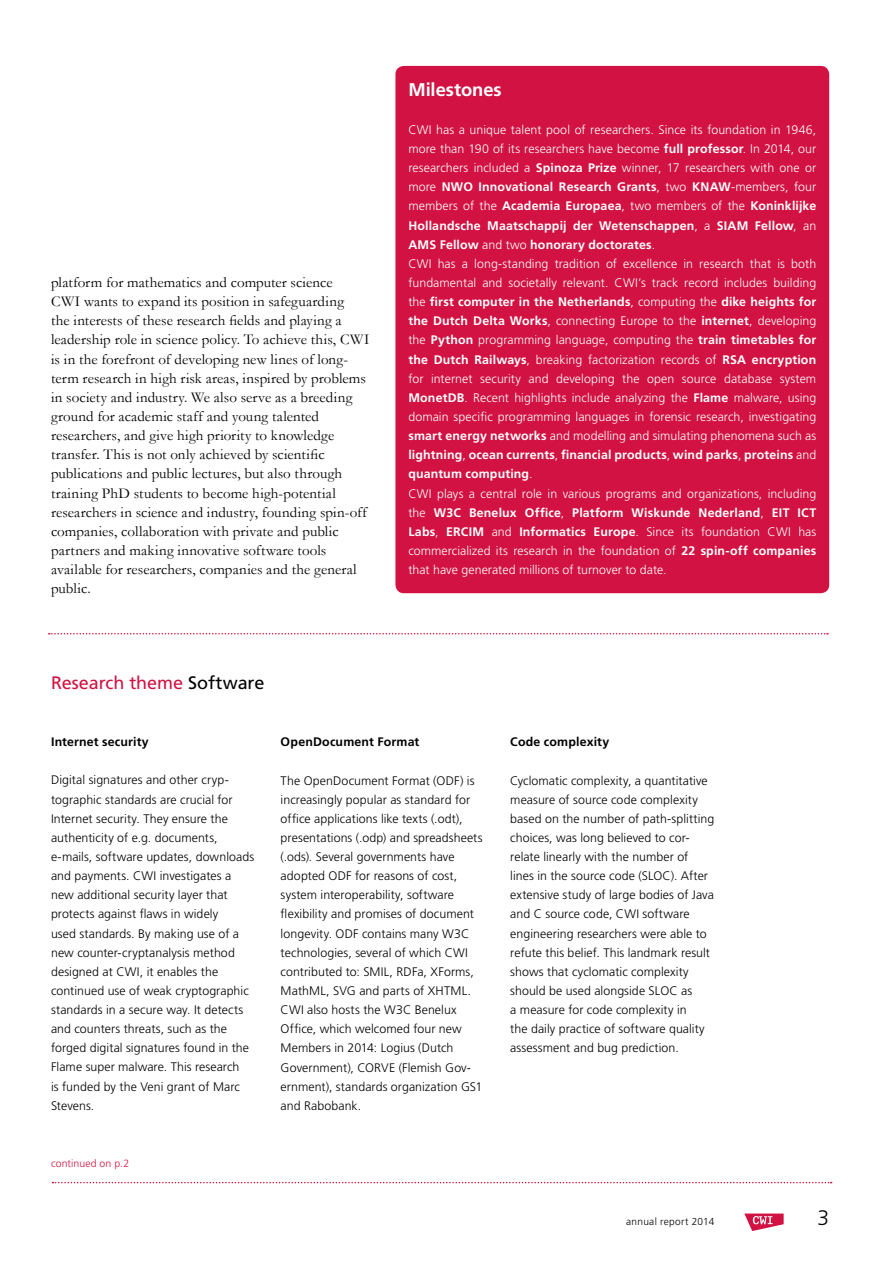
<style>
.page{position:relative;width:893px;height:1263px;background:#fff}
.page>*{position:absolute;margin:0;border:0;box-sizing:border-box;transform-origin:0 0}
.t1{font:300 21px "Frutiger";color:#000}
.t2{font:700 18.3px "Frutiger";letter-spacing:-.005em;color:#fff}
.t3{font:18px "Frutiger";letter-spacing:-.005em;color:#d11242}
.t4{font:15px/19.2px "Garamond";letter-spacing:.005em;color:#000}
.t5{font:300 12.3px/19.2px "Frutiger";letter-spacing:.005em;color:#000}
.t6{font:300 12.3px/19.2px "Frutiger";letter-spacing:.005em;color:#fff}
.t7{font:700 12.3px "Frutiger";letter-spacing:.015em;color:#000}
.t8{font:300 10.5px "Frutiger";letter-spacing:.01em;color:#d11242}
.t9{font:300 10.2px "Frutiger";letter-spacing:.03em;color:#000}
.s1{color:#000}
.s2{font-weight:700}
</style>
<div class="page">
<svg style="left:744px;top:1213px;width:40px;height:18px"></svg>
<svg style="left:49px;top:633px;width:779px;height:1px"></svg>
<svg style="left:53px;top:1182px;width:779px;height:1px"></svg>
<div style="left:395px;top:66px;width:434px;height:527px;background:#d11242;border-radius:9px"></div>
<p class="t4" style="left:51px;top:273px;width:320px">platform for mathematics and computer science<br>CWI wants to expand its position in safeguarding<br>the interests of these research fields and playing a leadership role in science policy. To achieve this, CWI is in the forefront of developing new lines of long&shy;term research in high risk areas, inspired by problems in society and industry. We also serve as a breeding ground for academic staff and young talented researchers, and give high priority to knowledge transfer. This is not only achieved by scientific publications and public lectures, but also through training PhD students to become high-potential researchers in science and industry, founding spin-off companies, collaboration with private and public partners and making innovative software tools available for researchers, companies and the general public.</p>
<h3 class="t3" style="left:51px;top:672px;width:215px">Research theme <span class="s1">Software</span></h3>
<h2 class="t2" style="left:408px;top:79px;width:95px">Milestones</h2>
<p class="t6" style="left:408px;top:120px;width:409px">CWI has a unique talent pool of researchers. Since its foundation in 1946, more than 190 of its researchers have become <span class="s2">full professor</span>. In 2014, our researchers included a <span class="s2">Spinoza Prize</span> winner, 17 researchers with one or more <span class="s2">NWO Innovational Research Grants</span>, two <span class="s2">KNAW</span>-members, four members of the <span class="s2">Academia Europaea</span>, two members of the <span class="s2">Koninklijke Hollandsche Maatschappij der Wetenschappen</span>, a <span class="s2">SIAM Fellow</span>, an <span class="s2">AMS Fellow</span> and two <span class="s2">honorary doctorates</span>.<br>CWI has a long-standing tradition of excellence in research that is both fundamental and societally relevant. CWI’s track record includes building the <span class="s2">first computer in the Netherlands</span>, computing the <span class="s2">dike heights for the Dutch Delta Works</span>, connecting Europe to the <span class="s2">internet</span>, developing the <span class="s2">Python</span> programming language, computing the <span class="s2">train timetables for the Dutch Railways</span>, breaking factorization records of <span class="s2">RSA encryption </span>for internet security and developing the open source database system <span class="s2">MonetDB</span>. Recent highlights include analyzing the <span class="s2">Flame</span> malware, using domain specific programming languages in forensic research, investigating <span class="s2">smart energy networks</span> and modelling and simulating phenomena such as <span class="s2">lightning</span>, <span class="s2">ocean currents</span>, <span class="s2">financial products</span>, <span class="s2">wind parks</span>, <span class="s2">proteins</span> and <span class="s2">quantum computing</span>.<br>CWI plays a central role in various programs and organizations, including the <span class="s2">W3C Benelux Office</span>, <span class="s2">Platform Wiskunde Nederland</span>, <span class="s2">EIT ICT Labs</span>, <span class="s2">ERCIM</span> and <span class="s2">Informatics Europe</span>. Since its foundation CWI has commercialized its research in the foundation of <span class="s2">22 spin-off companies </span>that have generated millions of turnover to date.</p>
<p class="t7" style="left:51px;top:735px;width:99px">Internet security</p>
<p class="t5" style="left:51px;top:770px;width:205px">Digital signatures and other cryp&shy;tographic standards are crucial for Internet security. They ensure the authenticity of e.g. documents, e-mails, software updates, downloads and payments. CWI investigates a new additional security layer that protects against flaws in widely<br>used standards. By making use of a new counter-cryptanalysis method designed at CWI, it enables the continued use of weak cryptographic standards in a secure way. It detects and counters threats, such as the forged digital signatures found in the Flame super malware. This research<br>is funded by the Veni grant of Marc Stevens.</p>
<p class="t8" style="left:51px;top:1158px;width:80px">continued on p.2</p>
<p class="t7" style="left:281px;top:735px;width:140px">OpenDocument Format</p>
<p class="t5" style="left:281px;top:771px;width:203px">The OpenDocument Format (ODF) is increasingly popular as standard for office applications like texts (.odt), presentations (.odp) and spreadsheets (.ods). Several governments have adopted ODF for reasons of cost, system interoperability, software flexibility and promises of document longevity. ODF contains many W3C technologies, several of which CWI contributed to: SMIL, RDFa, XForms, MathML, SVG and parts of XHTML.<br>CWI also hosts the W3C Benelux Office, which welcomed four new Members in 2014: Logius (Dutch Government), CORVE (Flemish Gov&shy;ernment), standards organization GS1 and Rabobank.</p>
<p class="t7" style="left:510px;top:735px;width:101px">Code complexity</p>
<p class="t5" style="left:510px;top:771px;width:205px">Cyclomatic complexity, a quantitative measure of source code complexity based on the number of path-splitting choices, was long believed to cor&shy;relate linearly with the number of lines in the source code (SLOC). After extensive study of large bodies of Java and C source code, CWI software engineering researchers were able to refute this belief. This landmark result shows that cyclomatic complexity should be used alongside SLOC as<br>a measure for code complexity in<br>the daily practice of software quality assessment and bug prediction.</p>
<p class="t9" style="left:626px;top:1215px;width:90px">annual report 2014</p>
<h1 class="t1" style="left:817px;top:1205px;width:13px">3</h1>
</div>
